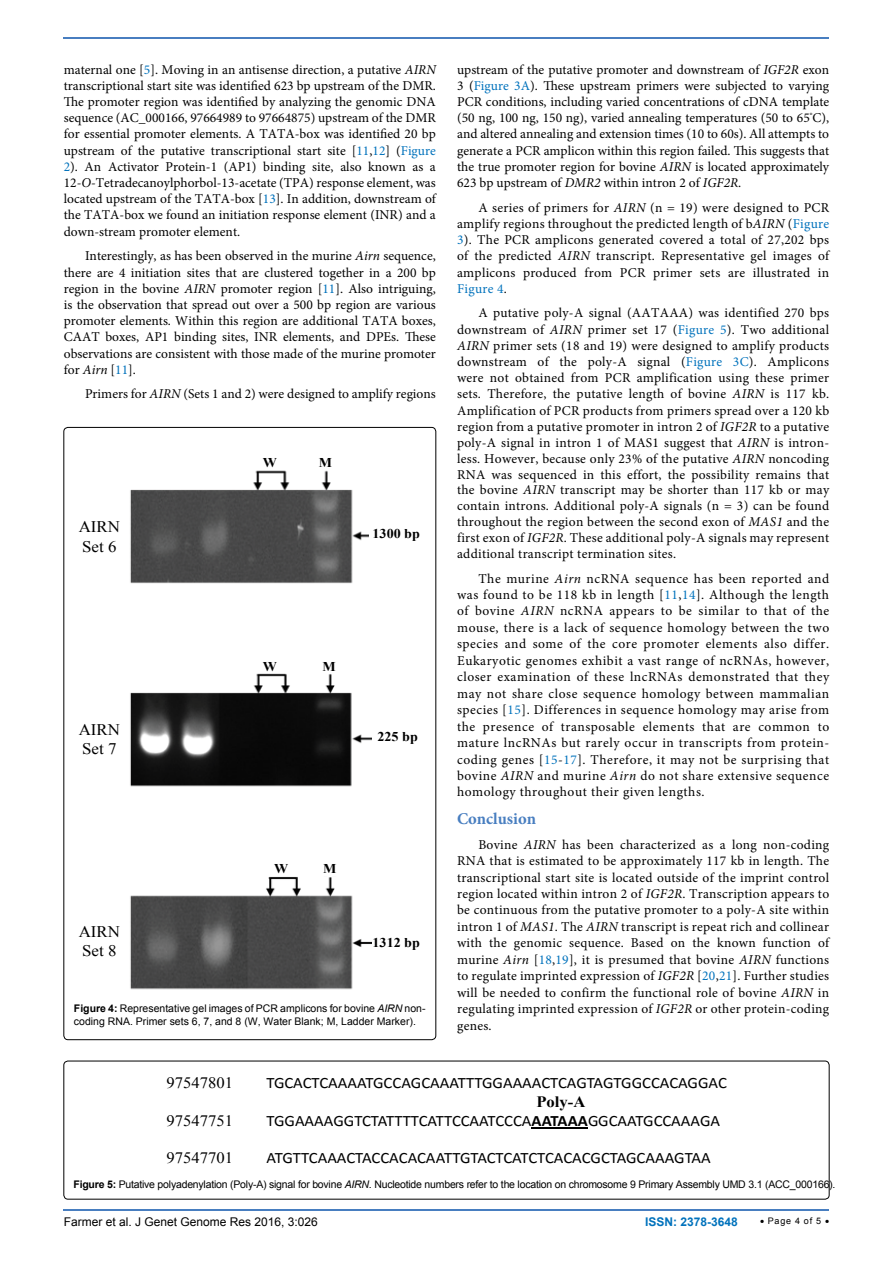
<style>
.page{position:relative;width:893px;height:1263px;background:#fff}
.page>*{position:absolute;margin:0;border:0;box-sizing:border-box;transform-origin:0 0}
.t1{font:700 16.5px "Minion Pro";color:#487ec0}
.t2{font:16.05px/19.4px "Times New Roman";color:#000;scale:1.05 1}
.t3{font:15.9px "Calibri";letter-spacing:-.005em;color:#000;scale:1.05 1}
.t4{font:15.9px "Times New Roman";color:#000;scale:1.05 1}
.t5{font:700 15.9px "Times New Roman";color:#000;scale:1.05 1}
.t6{font:13.5px/16.2px "Minion Pro";letter-spacing:.02em;color:#000;text-align:justify}
.t7{font:13.5px "Minion Pro";color:#000}
.t8{font:700 13.5px "Times New Roman";color:#000;scale:1.05 1}
.t9{font:12px "Arial";color:#000}
.t10{font:700 12px "Arial";color:#0072bc}
.t11{font:10.5px "Arial";letter-spacing:-.02em;color:#000}
.t12{font:10.5px/12.6px "Arial";color:#000}
.t13{font:9px "Arial";letter-spacing:.08em;color:#000}
.s1{color:#0072bc}
.s2{font-style:italic}
.s3{font-weight:700}
</style>
<div class="page">
<hr style="left:64px;top:1209px;width:765px;height:2px;background:#487ec0">
<hr style="left:64px;top:37px;width:765px;height:2px;background:#487ec0">
<img style="left:130px;top:470px;width:242px;height:520px">
<div style="left:370px;top:524px;width:53px;height:26px;background:#fff"></div>
<div style="left:247px;top:650px;width:108px;height:23px;background:#fff"></div>
<div style="left:254px;top:855px;width:97px;height:21px;background:#fff"></div>
<div style="left:64px;top:1061px;width:765px;height:138px;border:1px solid #000;border-radius:4px"></div>
<hr style="left:532px;top:1127px;width:56px;height:1px;background:#000">
<p class="t6" style="left:64px;top:61px;width:374px">maternal one [<span class="s1">5</span>]. Moving in an antisense direction, a putative <span class="s2">AIRN </span>transcriptional start site was identified 623 bp upstream of the DMR.<br>The promoter region was identified by analyzing the genomic DNA sequence (AC_000166, 97664989 to 97664875) upstream of the DMR for essential promoter elements. A TATA-box was identified 20 bp upstream of the putative transcriptional start site [<span class="s1">11</span>,<span class="s1">12</span>] (<span class="s1">Figure 2</span>). An Activator Protein-1 (AP1) binding site, also known as a 12-<span class="s2">O</span>-Tetradecanoylphorbol-13-acetate (TPA) response element, was located upstream of the TATA-box [<span class="s1">13</span>]. In addition, downstream of the TATA-box we found an initiation response element (INR) and a down-stream promoter element.</p>
<p class="t6" style="left:64px;top:248px;width:374px;text-indent:21px">Interestingly, as has been observed in the murine <span class="s2">Airn</span> sequence, there are 4 initiation sites that are clustered together in a 200 bp region in the bovine <span class="s2">AIRN</span> promoter region [<span class="s1">11</span>]. Also intriguing, is the observation that spread out over a 500 bp region are various promoter elements. Within this region are additional TATA boxes, CAAT boxes, AP1 binding sites, INR elements, and DPEs. These observations are consistent with those made of the murine promoter for <span class="s2">Airn</span> [<span class="s1">11</span>].</p>
<p class="t7" style="left:85px;top:385px;width:352px">Primers for <span class="s2">AIRN</span> (Sets 1 and 2) were designed to amplify regions</p>
<p class="t2" style="left:79px;top:517px;width:41px">AIRN<br>Set 6</p>
<p class="t2" style="left:79px;top:719px;width:41px">AIRN<br>Set 7</p>
<p class="t2" style="left:79px;top:921px;width:41px">AIRN<br>Set 8</p>
<p class="t8" style="left:263px;top:453px;width:15px">W</p>
<p class="t8" style="left:319px;top:453px;width:14px">M</p>
<p class="t8" style="left:373px;top:524px;width:47px">1300 bp</p>
<p class="t8" style="left:263px;top:656px;width:15px">W</p>
<p class="t8" style="left:322px;top:656px;width:14px">M</p>
<p class="t8" style="left:378px;top:726px;width:40px">225 bp</p>
<p class="t8" style="left:274px;top:858px;width:15px">W</p>
<p class="t8" style="left:323px;top:858px;width:14px">M</p>
<p class="t8" style="left:373px;top:932px;width:47px">1312 bp</p>
<p class="t12" style="left:74px;top:1002px;width:353px"><span class="s3">Figure 4:</span> Representative gel images of PCR amplicons for bovine <span class="s2">AIRN</span> non&shy;coding RNA. Primer sets 6, 7, and 8 (W, Water Blank; M, Ladder Marker).</p>
<p class="t6" style="left:457px;top:61px;width:374px">upstream of the putative promoter and downstream of <span class="s2">IGF2R</span> exon 3 (<span class="s1">Figure 3A</span>). These upstream primers were subjected to varying PCR conditions, including varied concentrations of cDNA template (50 ng, 100 ng, 150 ng), varied annealing temperatures (50 to 65<sup>°</sup>C), and altered annealing and extension times (10 to 60s). All attempts to generate a PCR amplicon within this region failed. This suggests that the true promoter region for bovine <span class="s2">AIRN</span> is located approximately 623 bp upstream of <span class="s2">DMR2</span> within intron 2 of <span class="s2">IGF2R</span>.</p>
<p class="t6" style="left:457px;top:199px;width:374px;text-indent:21px">A series of primers for <span class="s2">AIRN</span> (n = 19) were designed to PCR amplify regions throughout the predicted length of b<span class="s2">AIRN</span> (<span class="s1">Figure 3</span>). The PCR amplicons generated covered a total of 27,202 bps of the predicted <span class="s2">AIRN</span> transcript. Representative gel images of amplicons produced from PCR primer sets are illustrated in <span class="s1">Figure 4</span>.</p>
<p class="t6" style="left:457px;top:305px;width:374px;text-indent:21px">A putative poly-A signal (AATAAA) was identified 270 bps downstream of <span class="s2">AIRN</span> primer set 17 (<span class="s1">Figure 5</span>). Two additional <span class="s2">AIRN</span> primer sets (18 and 19) were designed to amplify products downstream of the poly-A signal (<span class="s1">Figure 3C</span>). Amplicons were not obtained from PCR amplification using these primer sets. Therefore, the putative length of bovine <span class="s2">AIRN</span> is 117 kb.<br>Amplification of PCR products from primers spread over a 120 kb region from a putative promoter in intron 2 of <span class="s2">IGF2R</span> to a putative poly-A signal in intron 1 of MAS1 suggest that <span class="s2">AIRN</span> is intron&shy;less. However, because only 23% of the putative <span class="s2">AIRN</span> noncoding RNA was sequenced in this effort, the possibility remains that the bovine <span class="s2">AIRN</span> transcript may be shorter than 117 kb or may contain introns. Additional poly-A signals (n = 3) can be found throughout the region between the second exon of <span class="s2">MAS1</span> and the first exon of <span class="s2">IGF2R</span>. These additional poly-A signals may represent additional transcript termination sites.</p>
<p class="t6" style="left:457px;top:570px;width:374px;text-indent:21px">The murine <span class="s2">Airn</span> ncRNA sequence has been reported and was found to be 118 kb in length [<span class="s1">11</span>,<span class="s1">14</span>]. Although the length of bovine <span class="s2">AIRN</span> ncRNA appears to be similar to that of the mouse, there is a lack of sequence homology between the two species and some of the core promoter elements also differ.<br>Eukaryotic genomes exhibit a vast range of ncRNAs, however, closer examination of these lncRNAs demonstrated that they may not share close sequence homology between mammalian species [<span class="s1">15</span>]. Differences in sequence homology may arise from the presence of transposable elements that are common to mature lncRNAs but rarely occur in transcripts from protein&shy;coding genes [<span class="s1">15</span>-<span class="s1">17</span>]. Therefore, it may not be surprising that bovine <span class="s2">AIRN</span> and murine <span class="s2">Airn</span> do not share extensive sequence homology throughout their given lengths.</p>
<p class="t1" style="left:457px;top:807px;width:81px">Conclusion</p>
<p class="t6" style="left:457px;top:837px;width:374px;text-indent:21px">Bovine <span class="s2">AIRN</span> has been characterized as a long non-coding RNA that is estimated to be approximately 117 kb in length. The transcriptional start site is located outside of the imprint control region located within intron 2 of <span class="s2">IGF2R</span>. Transcription appears to be continuous from the putative promoter to a poly-A site within intron 1 of <span class="s2">MAS1</span>. The <span class="s2">AIRN</span> transcript is repeat rich and collinear with the genomic sequence. Based on the known function of murine <span class="s2">Airn</span> [<span class="s1">18</span>,<span class="s1">19</span>], it is presumed that bovine <span class="s2">AIRN</span> functions to regulate imprinted expression of <span class="s2">IGF2R</span> [<span class="s1">20</span>,<span class="s1">21</span>]. Further studies will be needed to confirm the functional role of bovine <span class="s2">AIRN</span> in regulating imprinted expression of <span class="s2">IGF2R</span> or other protein-coding genes.</p>
<p class="t4" style="left:167px;top:1071px;width:65px">97547801</p>
<p class="t3" style="left:266px;top:1072px;width:440px">TGCACTCAAAATGCCAGCAAATTTGGAAAACTCAGTAGTGGCCACAGGAC</p>
<p class="t5" style="left:537px;top:1090px;width:48px">Poly-A</p>
<p class="t4" style="left:167px;top:1109px;width:65px">97547751</p>
<p class="t3" style="left:266px;top:1109px;width:434px">TGGAAAAGGTCTATTTTCATTCCAATCCCA<span class="s3">AATAAA</span>GGCAATGCCAAAGA</p>
<p class="t4" style="left:167px;top:1147px;width:65px">97547701</p>
<p class="t3" style="left:266px;top:1147px;width:425px">ATGTTCAAACTACCACACAATTGTACTCATCTCACACGCTAGCAAAGTAA</p>
<p class="t11" style="left:74px;top:1177px;width:763px"><span class="s3">Figure 5:</span> Putative polyadenylation (Poly-A) signal for bovine <span class="s2">AIRN</span>. Nucleotide numbers refer to the location on chromosome 9 Primary Assembly UMD 3.1 (ACC_000166).</p>
<p class="t9" style="left:64px;top:1213px;width:256px">Farmer et al. J Genet Genome Res 2016, 3:026</p>
<p class="t10" style="left:645px;top:1213px;width:94px">ISSN: 2378-3648</p>
<p class="t13" style="left:760px;top:1214px;width:71px">• Page 4 of 5 •</p>
</div>
